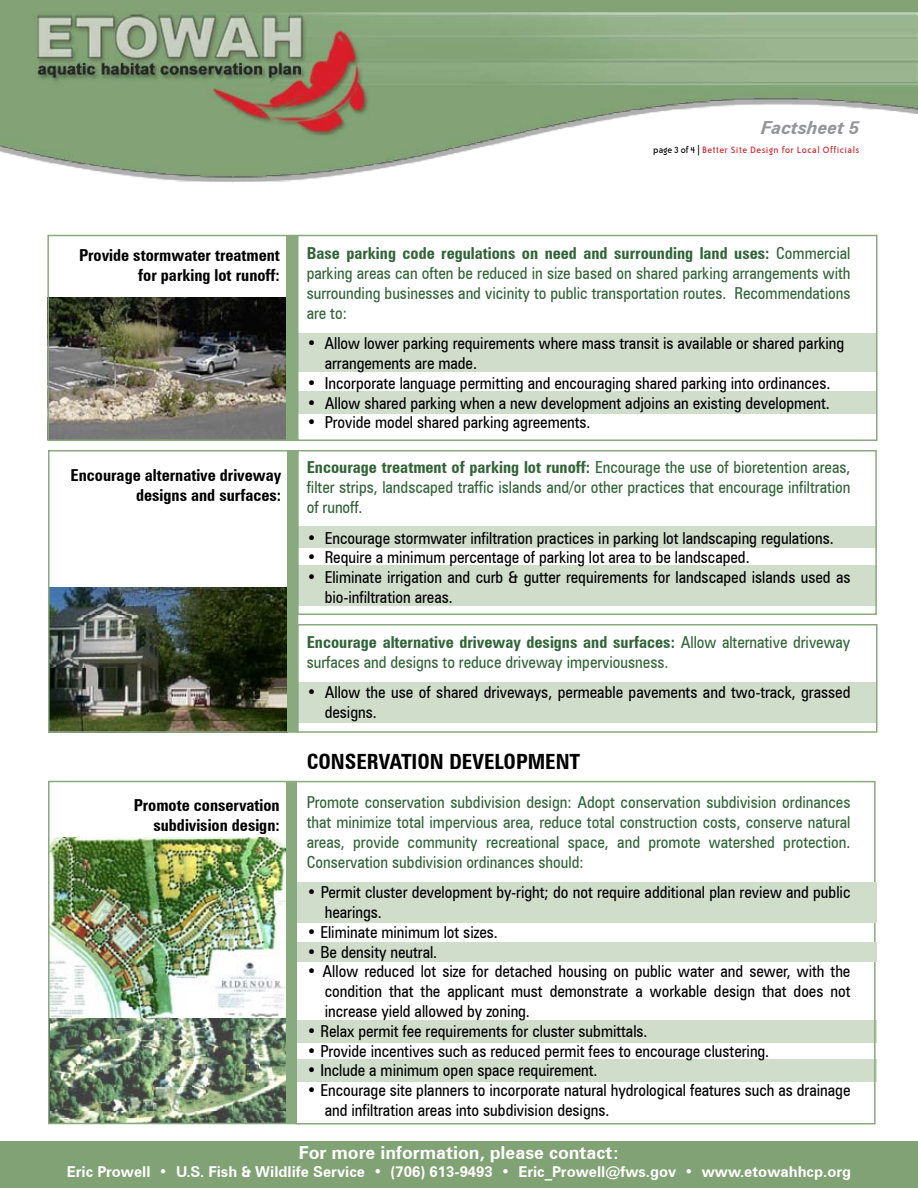
<style>
.page{position:relative;width:918px;height:1188px;background:#fff}
.page>*{position:absolute;margin:0;border:0;box-sizing:border-box;transform-origin:0 0}
.t1{font:700 condensed 21px "Zurich BT";color:#000}
.t2{font:700 18px "Zurich BT";color:#fff}
.t3{font:italic 700 18px "Zurich BT";color:#939598}
.t4{font:condensed 16.5px/19.8px "Zurich BT";color:#000}
.t5{font:condensed 16.5px/19.8px "Zurich BT";color:#316437;text-align:justify}
.t6{font:700 condensed 16.5px/19.8px "Zurich BT";color:#000;text-align:right}
.t7{font:700 15px "Zurich BT";color:#fff}
.t8{font:10.5px "Bailey Sans ITCTT Book";letter-spacing:.05em;color:#d81f2a}
.s1{color:#000}
.s2{font-weight:700}
</style>
<div class="page">
<img style="left:0;top:0;width:918px;height:183px">
<div style="left:0;top:1142px;width:918px;height:46px;background:#80a274"></div>
<div style="left:297px;top:1059px;width:579px;height:23px;background:#d0ddcb"></div>
<div style="left:297px;top:1020px;width:579px;height:22px;background:#d0ddcb"></div>
<div style="left:296px;top:781px;width:580px;height:344px;border:2px solid #89a97e"></div>
<div style="left:297px;top:882px;width:579px;height:40px;background:#d0ddcb"></div>
<div style="left:297px;top:943px;width:579px;height:19px;background:#d0ddcb"></div>
<div style="left:297px;top:333px;width:579px;height:39px;background:#d0ddcb"></div>
<div style="left:297px;top:566px;width:579px;height:40px;background:#d0ddcb"></div>
<div style="left:297px;top:682px;width:579px;height:41px;background:#d0ddcb"></div>
<div style="left:297px;top:392px;width:579px;height:22px;background:#d0ddcb"></div>
<div style="left:297px;top:526px;width:579px;height:22px;background:#d0ddcb"></div>
<div style="left:297px;top:235px;width:581px;height:206px;border:2px solid #89a97e"></div>
<img style="left:51px;top:587px;width:236px;height:143px">
<div style="left:287px;top:450px;width:11px;height:282px;background:#89a97e"></div>
<div style="left:48px;top:450px;width:250px;height:283px;border:2px solid #89a97e"></div>
<img style="left:51px;top:1018px;width:235px;height:103px">
<div style="left:297px;top:450px;width:580px;height:165px;border:2px solid #89a97e"></div>
<div style="left:297px;top:624px;width:581px;height:109px;border:2px solid #89a97e"></div>
<img style="left:50px;top:297px;width:236px;height:141px">
<img style="left:51px;top:837px;width:235px;height:181px">
<div style="left:286px;top:781px;width:10px;height:342px;background:#89a97e"></div>
<div style="left:48px;top:781px;width:249px;height:343px;border:2px solid #89a97e"></div>
<div style="left:286px;top:235px;width:10px;height:205px;background:#89a97e"></div>
<div style="left:47px;top:235px;width:250px;height:206px;border:2px solid #89a97e"></div>
<p class="t3" style="left:762px;top:117px;width:99px">Factsheet 5</p>
<p class="t8" style="left:653px;top:144px;width:208px"><span class="s1">page 3 of 4 |</span> Better Site Design for Local Officials</p>
<p class="t6" style="left:79px;top:245px;width:202px">Provide stormwater treatment for parking lot runoff:</p>
<p class="t6" style="left:71px;top:465px;width:212px">Encourage alternative driveway designs and surfaces:</p>
<p class="t6" style="left:134px;top:795px;width:147px">Promote conservation subdivision design:</p>
<p class="t5" style="left:307px;top:243px;width:545px"><span class="s2">Base parking code regulations on need and surrounding land uses:</span> Commercial parking areas can often be reduced in size based on shared parking arrangements with surrounding businesses and vicinity to public transportation routes. Recommendations are to:</p>
<p class="t4" style="left:325px;top:333px;width:521px;text-indent:-18px">• Allow lower parking requirements where mass transit is available or shared parking arrangements are made.</p>
<p class="t4" style="left:307px;top:373px;width:525px">• Incorporate language permitting and encouraging shared parking into ordinances.</p>
<p class="t4" style="left:307px;top:393px;width:525px">• Allow shared parking when a new development adjoins an existing development.</p>
<p class="t4" style="left:307px;top:412px;width:285px">• Provide model shared parking agreements.</p>
<p class="t5" style="left:307px;top:457px;width:545px"><span class="s2">Encourage treatment of parking lot runoff:</span> Encourage the use of bioretention areas, filter strips, landscaped traffic islands and/or other practices that encourage infiltration of runoff.</p>
<p class="t4" style="left:307px;top:528px;width:529px">• Encourage stormwater infiltration practices in parking lot landscaping regulations.</p>
<p class="t4" style="left:307px;top:547px;width:444px">• Require a minimum percentage of parking lot area to be landscaped.</p>
<p class="t4" style="left:325px;top:567px;width:527px;text-indent:-18px">• Eliminate irrigation and curb &amp; gutter requirements for landscaped islands used as bio-infiltration areas.</p>
<p class="t5" style="left:307px;top:632px;width:545px"><span class="s2">Encourage alternative driveway designs and surfaces:</span> Allow alternative driveway surfaces and designs to reduce driveway imperviousness.</p>
<p class="t4" style="left:325px;top:682px;width:527px;text-indent:-18px">• Allow the use of shared driveways, permeable pavements and two-track, grassed designs.</p>
<p class="t1" style="left:307px;top:748px;width:275px">CONSERVATION DEVELOPMENT</p>
<p class="t5" style="left:307px;top:792px;width:545px">Promote conservation subdivision design: Adopt conservation subdivision ordinances that minimize total impervious area, reduce total construction costs, conserve natural areas, provide community recreational space, and promote watershed protection.<br>Conservation subdivision ordinances should:</p>
<p class="t4" style="left:325px;top:882px;width:527px;text-indent:-18px">• Permit cluster development by-right; do not require additional plan review and public hearings.</p>
<p class="t4" style="left:307px;top:922px;width:193px">• Eliminate minimum lot sizes.</p>
<p class="t4" style="left:307px;top:942px;width:132px">• Be density neutral.</p>
<p class="t4" style="left:325px;top:961px;width:527px;text-align:justify;text-indent:-18px">• Allow reduced lot size for detached housing on public water and sewer, with the condition that the applicant must demonstrate a workable design that does not increase yield allowed by zoning.</p>
<p class="t4" style="left:307px;top:1021px;width:342px">• Relax permit fee requirements for cluster submittals.</p>
<p class="t4" style="left:307px;top:1041px;width:464px">• Provide incentives such as reduced permit fees to encourage clustering.</p>
<p class="t4" style="left:307px;top:1060px;width:292px">• Include a minimum open space requirement.</p>
<p class="t4" style="left:325px;top:1080px;width:527px;text-indent:-18px">• Encourage site planners to incorporate natural hydrological features such as drainage and infiltration areas into subdivision designs.</p>
<p class="t2" style="left:299px;top:1142px;width:322px">For more information, please contact:</p>
<p class="t7" style="left:67px;top:1162px;width:786px">Eric Prowell • U.S. Fish &amp; Wildlife Service • (706) 613-9493 • Eric_Prowell@fws.gov • www.etowahhcp.org</p>
</div>
